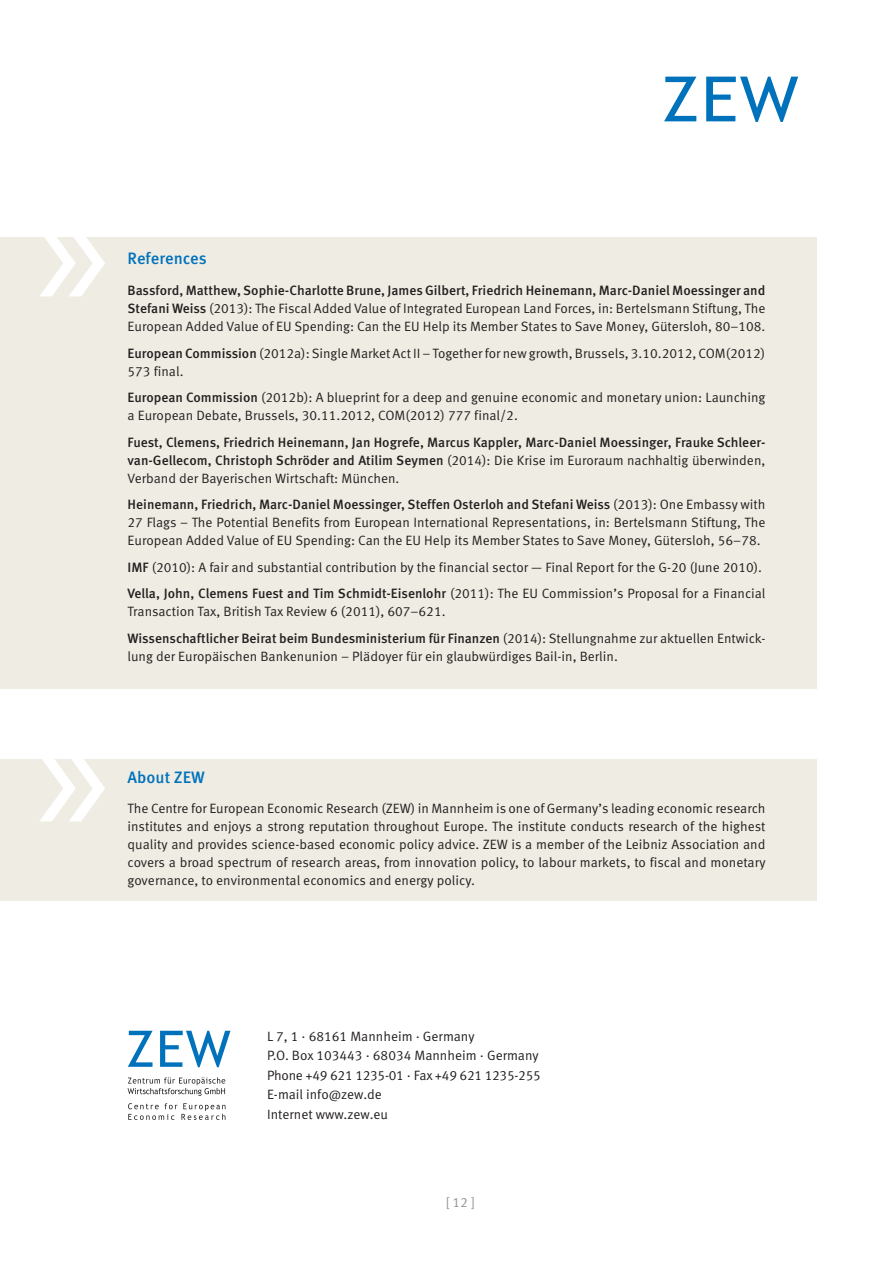
<style>
.page{position:relative;width:893px;height:1263px;background:#fff}
.page>*{position:absolute;margin:0;border:0;box-sizing:border-box;transform-origin:0 0}
.t1{font:180px "Myriad Pro";color:#fff}
.t2{font:500 16.5px "Meta Pro";color:#0072bc}
.t3{font:13.5px/18px "Meta Pro";color:#231f20}
.t4{font:500 13.5px/18px "Meta Pro";letter-spacing:-.005em;color:#231f20;text-align:justify}
.t5{font:13.5px "Meta Pro";color:#939598}
.s1{font-weight:500}
.s2{font-weight:400}
</style>
<div class="page">
<svg style="left:664px;top:77px;width:32px;height:44px"></svg>
<svg style="left:706px;top:77px;width:92px;height:45px"></svg>
<div style="left:0;top:237px;width:816px;height:452px;background:#efece3"></div>
<div style="left:0;top:759px;width:816px;height:141px;background:#efece3"></div>
<svg style="left:128px;top:1103px;width:97px;height:17px"></svg>
<svg style="left:128px;top:1031px;width:25px;height:36px"></svg>
<svg style="left:160px;top:1031px;width:70px;height:36px"></svg>
<svg style="left:128px;top:1077px;width:97px;height:19px"></svg>
<h1 class="t1" style="left:35px;top:151px;width:77px">»</h1>
<p class="t2" style="left:128px;top:248px;width:81px">References</p>
<p class="t3" style="left:128px;top:282px;width:639px;text-align:justify"><span class="s1">Bassford, Matthew, Sophie-Charlotte Brune, James Gilbert, Friedrich Heinemann, Marc-Daniel Moessinger and Stefani Weiss</span> (2013): The Fiscal Added Value of Integrated European Land Forces, in: Bertelsmann Stiftung, The European Added Value of EU Spending: Can the EU Help its Member States to Save Money, Gütersloh, 80–108.</p>
<p class="t3" style="left:128px;top:344px;width:639px"><span class="s1">European Commission</span> (2012a): Single Market Act II – Together for new growth, Brussels, 3.10.2012, COM(2012)<br>573 final.</p>
<p class="t3" style="left:128px;top:389px;width:639px"><span class="s1">European Commission</span> (2012b): A blueprint for a deep and genuine economic and monetary union: Launching a European Debate, Brussels, 30.11.2012, COM(2012) 777 final/2.</p>
<p class="t4" style="left:128px;top:433px;width:639px">Fuest, Clemens, Friedrich Heinemann, Jan Hogrefe, Marcus Kappler, Marc-Daniel Moessinger, Frauke Schleer&shy;van-Gellecom, Christoph Schröder and Atilim Seymen <span class="s2">(2014): Die Krise im Euroraum nachhaltig überwinden, Verband der Bayerischen Wirtschaft: München.</span></p>
<p class="t3" style="left:128px;top:496px;width:639px;text-align:justify"><span class="s1">Heinemann, Friedrich, Marc-Daniel Moessinger, Steffen Osterloh and Stefani Weiss</span> (2013): One Embassy with 27 Flags – The Potential Benefits from European International Representations, in: Bertelsmann Stiftung, The European Added Value of EU Spending: Can the EU Help its Member States to Save Money, Gütersloh, 56–78.</p>
<p class="t3" style="left:128px;top:554px;width:639px;line-height:26.5px"><span class="s1">IMF</span> (2010): A fair and substantial contribution by the financial sector — Final Report for the G-20 (June 2010).<br><span class="s1">Vella, John, Clemens Fuest and Tim Schmidt-Eisenlohr</span> (2011): The EU Commission’s Proposal for a Financial</p>
<p class="t3" style="left:128px;top:599px;width:639px;line-height:26.5px">Transaction Tax, British Tax Review 6 (2011), 607–621.<br><span class="s1">Wissenschaftlicher Beirat beim Bundesministerium für Finanzen</span> (2014): Stellungnahme zur aktuellen Entwick-</p>
<p class="t3" style="left:128px;top:647px;width:492px">lung der Europäischen Bankenunion – Plädoyer für ein glaubwürdiges Bail-in, Berlin.</p>
<h1 class="t1" style="left:35px;top:676px;width:77px">»</h1>
<p class="t2" style="left:128px;top:766px;width:79px">About ZEW</p>
<p class="t3" style="left:128px;top:800px;width:639px;text-align:justify">The Centre for European Economic Research (ZEW) in Mannheim is one of Germany’s leading economic research institutes and enjoys a strong reputation throughout Europe. The institute conducts research of the highest quality and provides science-based economic policy advice. ZEW is a member of the Leibniz Association and covers a broad spectrum of research areas, from innovation policy, to labour markets, to fiscal and monetary governance, to environmental economics and energy policy.</p>
<p class="t3" style="left:267px;top:1027px;width:275px;line-height:19.5px">L 7, 1 · 68161 Mannheim · Germany<br>P.O. Box 103443 · 68034 Mannheim · Germany<br>Phone +49 621 1235-01 · Fax +49 621 1235-255<br>E-mail info@zew.de<br>Internet www.zew.eu</p>
<p class="t5" style="left:446px;top:1193px;width:31px">[ 12 ]</p>
</div>
